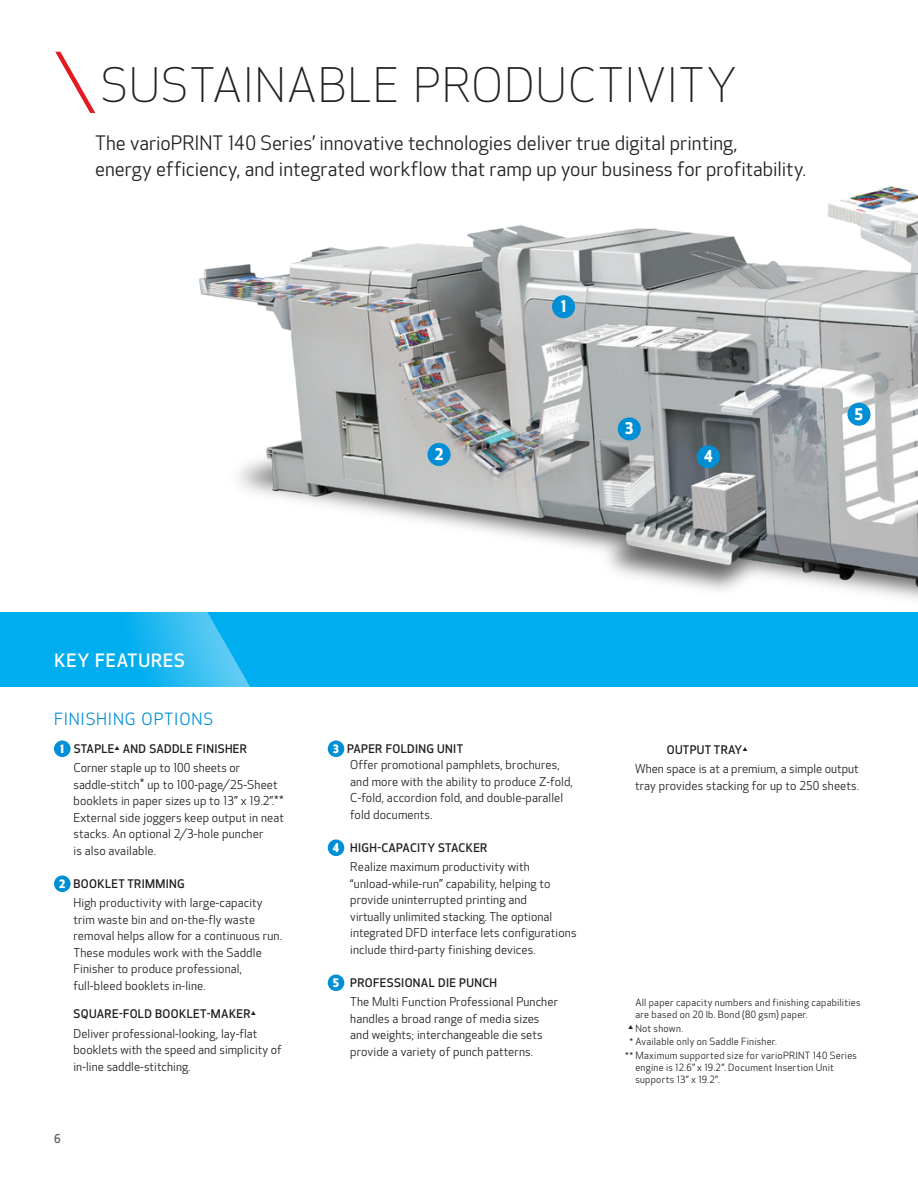
<style>
.page{position:relative;width:918px;height:1188px;background:#fff}
.page>*{position:absolute;margin:0;border:0;box-sizing:border-box;transform-origin:0 0}
.t1{font:300 46.5px "Optic Sans 101";letter-spacing:.04em;color:#231f20}
.t2{font:19.5px/25.5px "Optic Sans 201";color:#231f20}
.t3{font:500 18px "Optic Sans 301";letter-spacing:.05em;color:#fff}
.t4{font:16.5px "Optic Sans 201";letter-spacing:.055em;color:#008fd5}
.t5{font:700 15.75px "Optic Sans 401";color:#fff}
.t6{font:12px/16.5px "Optic Sans 201";letter-spacing:.01em;color:#231f20}
.t7{font:500 12px "Optic Sans 301";color:#636366}
.t8{font:500 11.7px "Optic Sans 301";letter-spacing:.03em;color:#231f20}
.t9{font:9.75px/12px "Optic Sans 201";letter-spacing:.025em;color:#231f20}
.t10{font:500 5.25px "Optic Sans 301";color:#231f20}
.s1{font-family:"Optic Sans 501";font-weight:800;font-size:11.25px;color:#fff}
.s2{font-family:"Arial"}
.s3{font-family:"Optic Sans 501";font-weight:800;font-size:11.55px;color:#fff}
</style>
<div class="page">
<div style="left:0;top:612px;width:140px;height:75px;background:#00aeef"></div>
<img style="left:140px;top:186px;width:778px;height:501px">
<div style="left:328px;top:740px;width:16px;height:17px;background:#008fd5;border-radius:50%"></div>
<div style="left:328px;top:839px;width:16px;height:17px;background:#008fd5;border-radius:50%"></div>
<div style="left:328px;top:974px;width:16px;height:17px;background:#008fd5;border-radius:50%"></div>
<div style="left:54px;top:740px;width:17px;height:17px;background:#008fd5;border-radius:50%"></div>
<div style="left:54px;top:875px;width:17px;height:17px;background:#008fd5;border-radius:50%"></div>
<div style="left:552px;top:295px;width:23px;height:23px;background:#008fd5;border-radius:50%"></div>
<div style="left:697px;top:445px;width:23px;height:23px;background:#008fd5;border-radius:50%"></div>
<div style="left:847px;top:403px;width:24px;height:23px;background:#008fd5;border-radius:50%"></div>
<div style="left:428px;top:443px;width:23px;height:23px;background:#008fd5;border-radius:50%"></div>
<div style="left:618px;top:417px;width:23px;height:23px;background:#008fd5;border-radius:50%"></div>
<svg style="left:55px;top:52px;width:40px;height:61px"></svg>
<h1 class="t1" style="left:101px;top:59px;width:342px">SUSTAINABLE PRO</h1>
<h1 class="t1" style="left:505px;top:59px;width:233px">DUCTIVITY</h1>
<h2 class="t2" style="left:95px;top:131px;width:713px">The varioPRINT 140 Series’ innovative technologies deliver true digital printing,<br>energy efficiency, and integrated workflow that ramp up your business for profitability.</h2>
<h3 class="t5" style="left:435px;top:445px;width:10px">2</h3>
<h3 class="t5" style="left:561px;top:297px;width:7px">1</h3>
<h3 class="t5" style="left:625px;top:419px;width:10px">3</h3>
<h3 class="t5" style="left:704px;top:447px;width:10px">4</h3>
<h3 class="t5" style="left:855px;top:405px;width:10px">5</h3>
<h3 class="t3" style="left:54px;top:650px;width:132px">KEY FEATURES</h3>
<h3 class="t4" style="left:54px;top:710px;width:10px">finishing</h3>
<h3 class="t4" style="left:142px;top:710px;width:73px">OPTIONS</h3>
<p class="t8" style="left:60px;top:742px;width:22px"><span class="s1">1</span> STAPLE</p>
<p class="t8" style="left:115px;top:742px;width:17px"><sup>▲</sup> AND</p>
<p class="t8" style="left:149px;top:742px;width:9px">SADDLE</p>
<p class="t8" style="left:196px;top:742px;width:8px">FINISHER</p>
<p class="t6" style="left:74px;top:760px;width:212px">Corner staple up to 100 sheets or saddle-stitch<span class="s2">*</span> up to 100-page/25-Sheet booklets in paper sizes up to 13” x 19.2”.<span class="s2">** </span>External side joggers keep output in neat stacks. An optional 2/3-hole puncher<br>is also available.</p>
<p class="t8" style="left:59px;top:877px;width:20px"><span class="s1">2</span> BOOKLET</p>
<p class="t8" style="left:127px;top:877px;width:9px">TRIMMING</p>
<p class="t6" style="left:73px;top:895px;width:210px">High productivity with large-capacity trim waste bin and on-the-fly waste removal helps allow for a continuous run.<br>These modules work with the Saddle Finisher to produce professional, full-bleed booklets in-line.</p>
<p class="t8" style="left:57px;top:1007px;width:10px">SQUARE</p>
<p class="t8" style="left:119px;top:1007px;width:12px">-FOLD</p>
<p class="t8" style="left:155px;top:1007px;width:9px">BOOKLET</p>
<p class="t8" style="left:207px;top:1007px;width:13px">-MAKER</p>
<p class="t10" style="left:251px;top:1010px;width:6px">▲</p>
<p class="t6" style="left:74px;top:1026px;width:210px">Deliver professional-looking, lay-flat booklets with the speed and simplicity of in-line saddle-stitching.</p>
<p class="t7" style="left:54px;top:1132px;width:8px">6</p>
<p class="t8" style="left:333px;top:742px;width:19px"><span class="s1">3</span> PAPER</p>
<p class="t8" style="left:386px;top:742px;width:8px">FOLDING</p>
<p class="t8" style="left:437px;top:742px;width:8px">UNIT</p>
<p class="t6" style="left:350px;top:757px;width:224px">Offer promotional pamphlets, brochures, and more with the ability to produce Z-fold, C-fold, accordion fold, and double-parallel fold documents.</p>
<p class="t8" style="left:333px;top:841px;width:20px"><span class="s3">4</span> HIGH</p>
<p class="t8" style="left:377px;top:841px;width:12px">-CAPACIT</p>
<p class="t8" style="left:427px;top:841px;width:19px">Y STACKER</p>
<p class="t6" style="left:350px;top:859px;width:228px">Realize maximum productivity with “unload-while-run” capability, helping to provide uninterrupted printing and<br>virtually unlimited stacking. The optional integrated DFD interface lets configurations include third-party finishing devices.</p>
<p class="t8" style="left:333px;top:976px;width:23px"><span class="s3">5</span> PROFESSIONA</p>
<p class="t8" style="left:429px;top:976px;width:39px">L DIE PUNCH</p>
<p class="t6" style="left:350px;top:994px;width:209px">The Multi Function Professional Puncher handles a broad range of media sizes and weights; interchangeable die sets provide a variety of punch patterns.</p>
<p class="t8" style="left:667px;top:743px;width:82px">OUTPUT TRAY<sup>▲</sup></p>
<p class="t6" style="left:635px;top:761px;width:225px">When space is at a premium, a simple output tray provides stacking for up to 250 sheets.</p>
<p class="t9" style="left:635px;top:997px;width:227px">All paper capacity numbers and finishing capabilities are based on 20 lb. Bond (80 gsm) paper.</p>
<p class="t9" style="left:629px;top:1022px;width:56px"><sup>▲</sup> Not shown.</p>
<p class="t9" style="left:629px;top:1036px;width:149px"><span class="s2">*</span> Available only on Saddle Finisher.</p>
<p class="t9" style="left:625px;top:1049px;width:233px"><span class="s2">**</span> Maximum supported size for varioPRINT 140 Series</p>
<p class="t9" style="left:635px;top:1061px;width:200px">engine is 12.6” x 19.2”. Document Insertion Unit supports 13” x 19.2”.</p>
</div>
